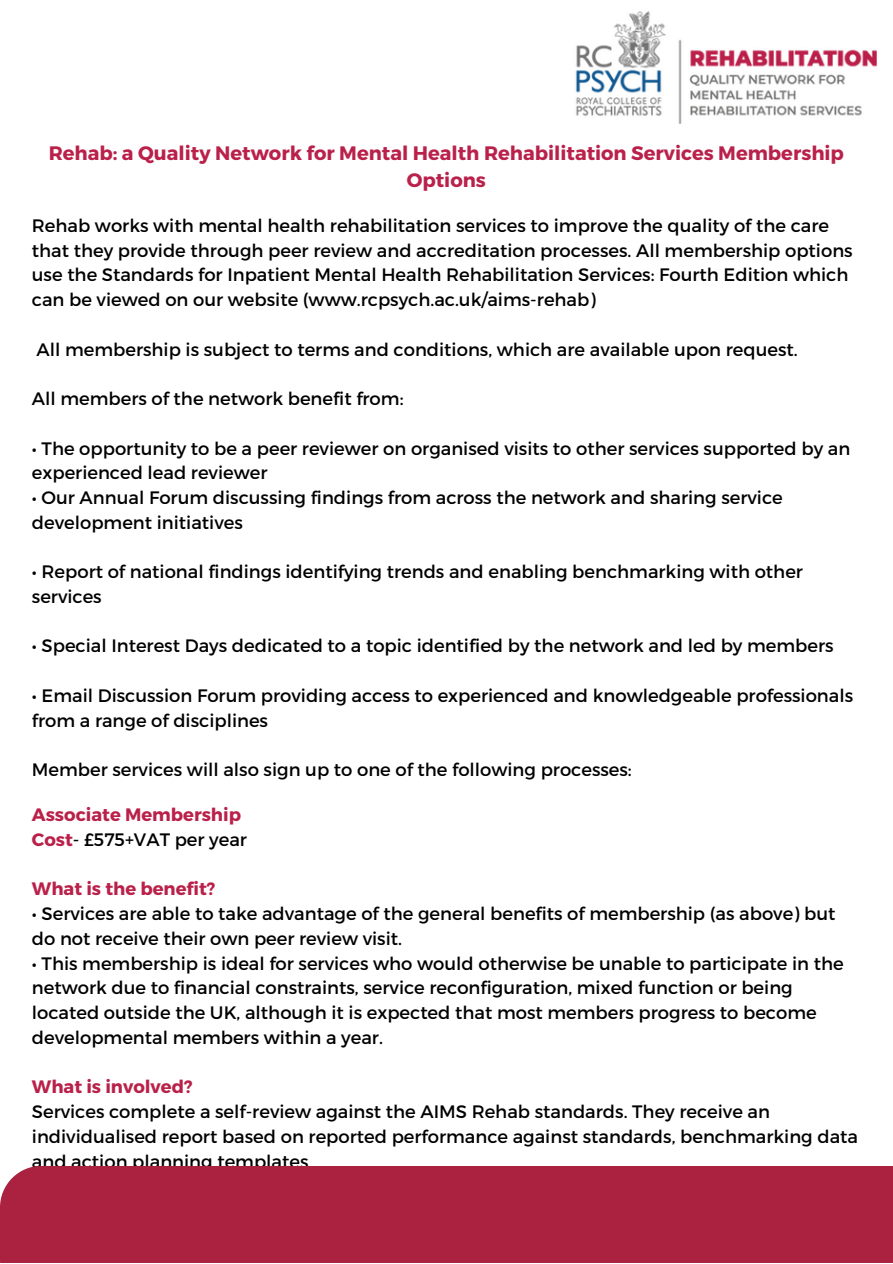
<style>
.page{position:relative;width:893px;height:1264px;background:#fff}
.page>*{position:absolute;margin:0;border:0;box-sizing:border-box;transform-origin:0 0}
.t1{font:700 19.5px/27px "Montserrat";color:#ba214a;text-align:center}
.t2{font:18px/24.8px "Montserrat";color:#000}
.t3{font:700 18px "Montserrat";color:#ba214a}
.s1{font-weight:700;color:#ba214a}
</style>
<div class="page">
<img style="left:575px;top:11px;width:302px;height:113px">
<div style="left:0;top:1165px;width:892px;height:97px;background:#aa223f"></div>
<p class="t1" style="left:49px;top:138px;width:796px">Rehab: a Quality Network for Mental Health Rehabilitation Services Membership<br>Options</p>
<p class="t2" style="left:32px;top:212px;width:822px">Rehab works with mental health rehabilitation services to improve the quality of the care that they provide through peer review and accreditation processes. All membership options use the Standards for Inpatient Mental Health Rehabilitation Services: Fourth Edition which can be viewed on our website (www.rcpsych.ac.uk/aims-rehab)</p>
<p class="t2" style="left:37px;top:336px;width:762px">All membership is subject to terms and conditions, which are available upon request.</p>
<p class="t2" style="left:32px;top:385px;width:373px">All members of the network benefit from:</p>
<p class="t2" style="left:32px;top:435px;width:819px">• The opportunity to be a peer reviewer on organised visits to other services supported by an experienced lead reviewer</p>
<p class="t2" style="left:32px;top:484px;width:752px">• Our Annual Forum discussing findings from across the network and sharing service development initiatives</p>
<p class="t2" style="left:32px;top:558px;width:772px">• Report of national findings identifying trends and enabling benchmarking with other services</p>
<p class="t2" style="left:32px;top:632px;width:803px">• Special Interest Days dedicated to a topic identified by the network and led by members</p>
<p class="t2" style="left:32px;top:682px;width:822px">• Email Discussion Forum providing access to experienced and knowledgeable professionals from a range of disciplines</p>
<p class="t2" style="left:32px;top:756px;width:601px">Member services will also sign up to one of the following processes:</p>
<p class="t3" style="left:32px;top:803px;width:211px">Associate Membership</p>
<p class="t2" style="left:32px;top:826px;width:217px"><span class="s1">Cost</span>- £575+VAT per year</p>
<p class="t3" style="left:32px;top:877px;width:185px">What is the benefit?</p>
<p class="t2" style="left:32px;top:900px;width:805px">• Services are able to take advantage of the general benefits of membership (as above) but do not receive their own peer review visit.</p>
<p class="t2" style="left:32px;top:949px;width:813px">• This membership is ideal for services who would otherwise be unable to participate in the network due to financial constraints, service reconfiguration, mixed function or being located outside the UK, although it is expected that most members progress to become developmental members within a year.</p>
<p class="t3" style="left:32px;top:1075px;width:162px">What is involved?</p>
<p class="t2" style="left:32px;top:1098px;width:827px">Services complete a self-review against the AIMS Rehab standards. They receive an individualised report based on reported performance against standards, benchmarking data and action planning templates</p>
</div>
